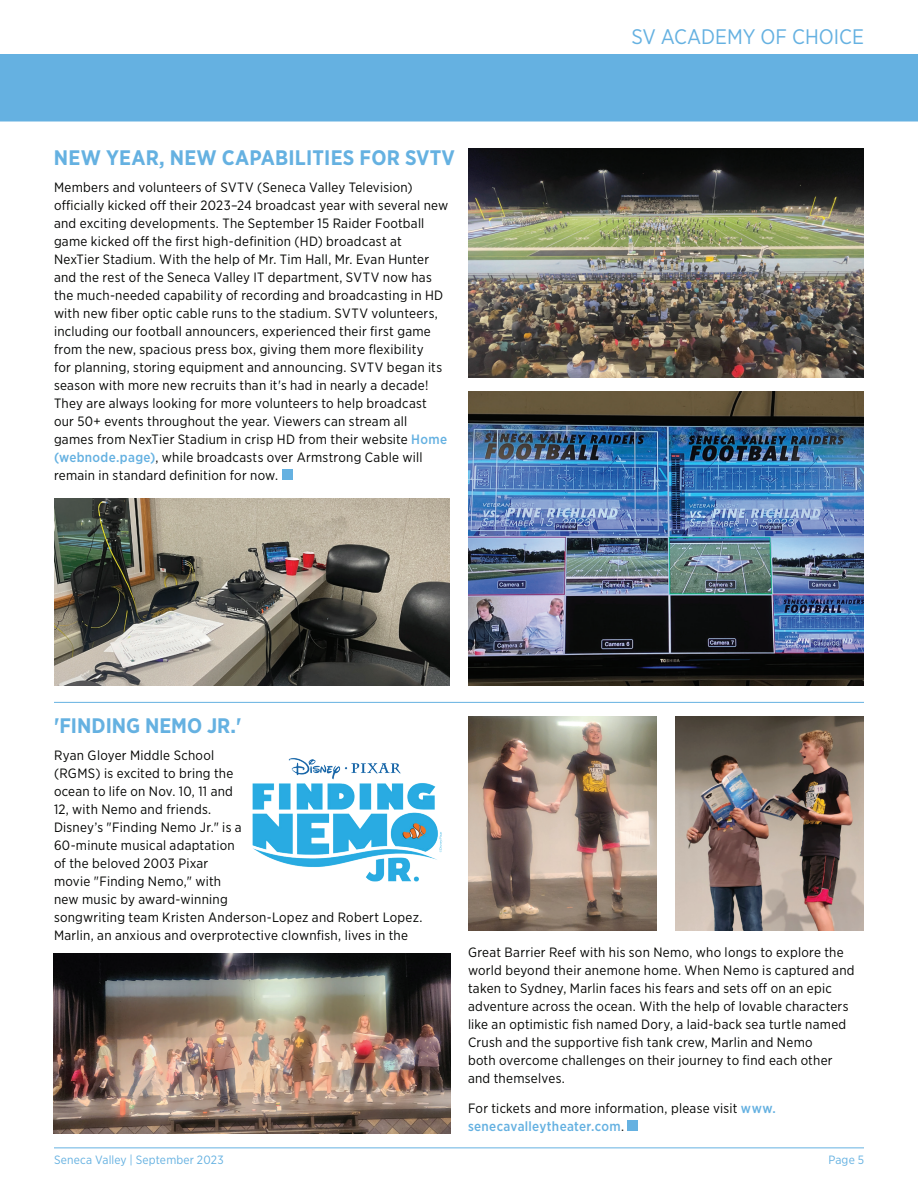
<style>
.page{position:relative;width:918px;height:1188px;background:#fff}
.page>*{position:absolute;margin:0;border:0;box-sizing:border-box;transform-origin:0 0}
.t1{font:700 21px "Gotham Narrow";letter-spacing:.01em;color:#65b1e1}
.t2{font:21px "Gotham Narrow";color:#65b1e1}
.t3{font:13.5px/18px "Gotham Narrow";letter-spacing:.02em;color:#040503}
.t4{font:12px "Gotham Narrow";letter-spacing:.015em;color:#65b1e1}
.s1{font-weight:500;color:#65b1e1}
</style>
<div class="page">
<hr style="left:54px;top:1148px;width:810px;height:1px;background:#65b1e1">
<div style="left:0;top:54px;width:918px;height:68px;background:#65b1e1"></div>
<div style="left:282px;top:469px;width:10px;height:11px;background:#65b1e1"></div>
<hr style="left:54px;top:702px;width:810px;height:1px;background:#65b1e1">
<img style="left:468px;top:392px;width:396px;height:294px">
<img style="left:54px;top:498px;width:396px;height:188px">
<img style="left:468px;top:148px;width:396px;height:230px">
<img style="left:252px;top:758px;width:191px;height:124px">
<img style="left:54px;top:953px;width:396px;height:181px">
<div style="left:627px;top:1120px;width:11px;height:11px;background:#65b1e1"></div>
<img style="left:468px;top:716px;width:189px;height:214px">
<img style="left:675px;top:716px;width:189px;height:214px">
<h1 class="t1" style="left:54px;top:144px;width:403px">NEW YEAR, NEW CAPABILITIES FOR SVTV</h1>
<p class="t3" style="left:54px;top:178px;width:396px">Members and volunteers of SVTV (Seneca Valley Television) officially kicked off their 2023–24 broadcast year with several new and exciting developments. The September 15 Raider Football game kicked off the first high-definition (HD) broadcast at NexTier Stadium. With the help of Mr. Tim Hall, Mr. Evan Hunter and the rest of the Seneca Valley IT department, SVTV now has the much-needed capability of recording and broadcasting in HD with new fiber optic cable runs to the stadium. SVTV volunteers, including our football announcers, experienced their first game from the new, spacious press box, giving them more flexibility<br>for planning, storing equipment and announcing. SVTV began its season with more new recruits than it's had in nearly a decade!<br>They are always looking for more volunteers to help broadcast our 50+ events throughout the year. Viewers can stream all games from NexTier Stadium in crisp HD from their website <span class="s1">Home (webnode.page)</span>, while broadcasts over Armstrong Cable will remain in standard definition for now.</p>
<h1 class="t2" style="left:632px;top:23px;width:234px">SV ACADEMY OF CHOICE</h1>
<h1 class="t1" style="left:54px;top:712px;width:189px">'FINDING NEMO JR.'</h1>
<p class="t3" style="left:54px;top:746px;width:370px">Ryan Gloyer Middle School<br>(RGMS) is excited to bring the<br>ocean to life on Nov. 10, 11 and<br>12, with Nemo and friends.<br>Disney’s "Finding Nemo Jr." is a<br>60-minute musical adaptation<br>of the beloved 2003 Pixar<br>movie "Finding Nemo," with<br>new music by award-winning<br>songwriting team Kristen Anderson-Lopez and Robert Lopez.<br>Marlin, an anxious and overprotective clownfish, lives in the</p>
<p class="t3" style="left:468px;top:943px;width:388px">Great Barrier Reef with his son Nemo, who longs to explore the world beyond their anemone home. When Nemo is captured and taken to Sydney, Marlin faces his fears and sets off on an epic adventure across the ocean. With the help of lovable characters like an optimistic fish named Dory, a laid-back sea turtle named Crush and the supportive fish tank crew, Marlin and Nemo<br>both overcome challenges on their journey to find each other and themselves.</p>
<p class="t3" style="left:468px;top:1099px;width:309px">For tickets and more information, please visit <span class="s1">www. senecavalleytheater.com</span>.</p>
<p class="t4" style="left:54px;top:1153px;width:171px">Seneca Valley | September 2023</p>
<p class="t4" style="left:828px;top:1153px;width:37px">Page 5</p>
</div>
